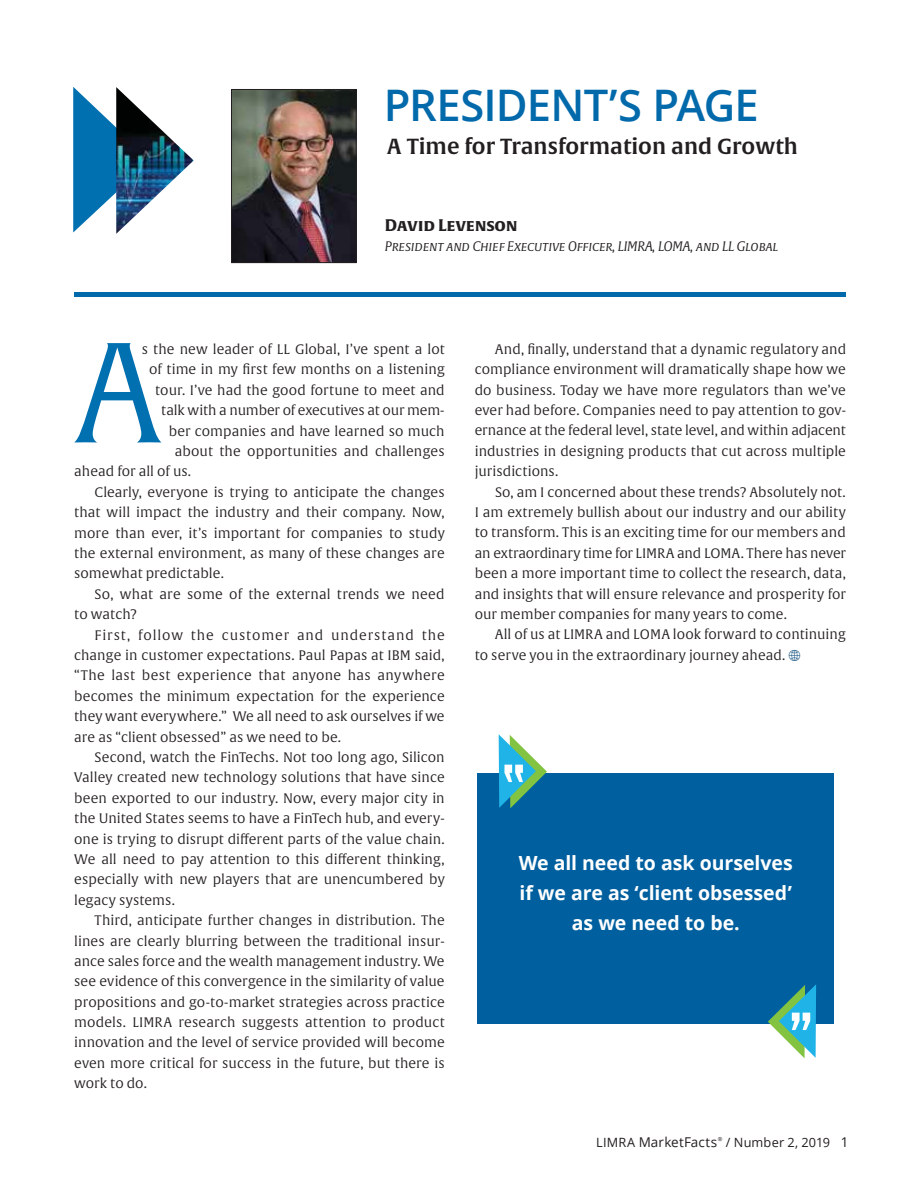
<style>
.page{position:relative;width:918px;height:1188px;background:#fff}
.page>*{position:absolute;margin:0;border:0;box-sizing:border-box;transform-origin:0 0}
.t1{font:139.8px "Alverata Lt";color:#0070b0}
.t2{font:73.8px "Alternate Gothic No 2 BT";color:#fff}
.t3{font:600 43.5px "Open Sans";letter-spacing:-.02em;color:#0269ab}
.t4{font:21.45px "Alverata Sb";color:#231f20}
.t5{font:700 19.5px/30px "Open Sans";color:#fff;text-align:center}
.t6{font:700 16.5px "Alverata";letter-spacing:-.02em;color:#231f20}
.t7{font:13.5px/20.4px "Alverata Lt";letter-spacing:.005em;color:#231f20;text-align:justify}
.t8{font:italic 13.5px "Alverata Lt";letter-spacing:-.02em;color:#231f20}
.t9{font:13.5px "Alverata Lt";letter-spacing:.065em;color:#231f20}
.t10{font:13.5px "Alverata Lt";letter-spacing:-.015em;color:#231f20}
.t11{font:13.5px "Open Sans";letter-spacing:.015em;color:#231f20}
.t12{font:12.75px "Open Sans";letter-spacing:.01em;color:#231f20}
.t13{font:5.7px "Open Sans";color:#231f20}
.s1{font-size:12.75px}
.s2{font-size:13.5px}
</style>
<div class="page">
<img style="left:233px;top:91px;width:121px;height:170px">
<div style="left:231px;top:89px;width:125px;height:174px;border:1px solid #231f20"></div>
<svg style="left:73px;top:87px;width:43px;height:145px"></svg>
<img style="left:116px;top:87px;width:78px;height:147px">
<hr style="left:74px;top:293px;width:772px;height:4px;background:#0269ab">
<div style="left:478px;top:773px;width:356px;height:250px;background:#005f9e"></div>
<svg style="left:768px;top:984px;width:48px;height:74px"></svg>
<svg style="left:499px;top:734px;width:48px;height:74px"></svg>
<h3 class="t3" style="left:384px;top:75px;width:377px">PRESIDENT’S PAGE</h3>
<h3 class="t4" style="left:387px;top:134px;width:412px">A Time for Transformation and Growth</h3>
<p class="t6" style="left:385px;top:216px;width:134px">David Levenson</p>
<p class="t8" style="left:385px;top:239px;width:395px">President and Chief Executive Officer, LIMRA, LOMA, and LL Global</p>
<h1 class="t1" style="left:76px;top:334px;width:87px">A</h1>
<p class="t7" style="left:142px;top:340px;width:304px">s the new leader of LL Global, I’ve spent a lot</p>
<p class="t7" style="left:149px;top:361px;width:297px">of time in my first few months on a listening</p>
<p class="t7" style="left:155px;top:381px;width:291px">tour. I’ve had the good fortune to meet and</p>
<p class="t10" style="left:161px;top:405px;width:285px">talk with a number of executives at our mem-</p>
<p class="t7" style="left:169px;top:422px;width:277px">ber companies and have learned so much</p>
<p class="t7" style="left:175px;top:442px;width:271px">about the opportunities and challenges</p>
<p class="t7" style="left:74px;top:462px;width:118px">ahead for all of us.</p>
<p class="t7" style="left:95px;top:483px;width:352px">Clearly, everyone is trying to anticipate the changes</p>
<p class="t7" style="left:74px;top:503px;width:372px">that will impact the industry and their company. Now,</p>
<p class="t7" style="left:74px;top:524px;width:372px">more than ever, it’s important for companies to study</p>
<p class="t7" style="left:74px;top:544px;width:372px">the external environment, as many of these changes are</p>
<p class="t7" style="left:74px;top:564px;width:151px">somewhat predictable.</p>
<p class="t7" style="left:95px;top:585px;width:352px">So, what are some of the external trends we need</p>
<p class="t7" style="left:74px;top:605px;width:64px">to watch?</p>
<p class="t9" style="left:95px;top:629px;width:352px">First, follow the customer and understand the</p>
<p class="t7" style="left:74px;top:646px;width:372px">change in customer expectations. Paul Papas at IBM said,</p>
<p class="t7" style="left:74px;top:666px;width:372px">“The last best experience that anyone has anywhere</p>
<p class="t7" style="left:74px;top:687px;width:372px">becomes the minimum expectation for the experience</p>
<p class="t7" style="left:74px;top:707px;width:372px">they want everywhere.” We all need to ask ourselves if we</p>
<p class="t7" style="left:74px;top:728px;width:268px">are as “client obsessed” as we need to be.</p>
<p class="t7" style="left:95px;top:748px;width:352px">Second, watch the FinTechs. Not too long ago, Silicon</p>
<p class="t7" style="left:74px;top:768px;width:372px">Valley created new technology solutions that have since</p>
<p class="t7" style="left:74px;top:789px;width:372px">been exported to our industry. Now, every major city in</p>
<p class="t7" style="left:74px;top:809px;width:372px">the United States seems to have a FinTech hub, and every-</p>
<p class="t7" style="left:74px;top:830px;width:372px">one is trying to disrupt different parts of the value chain.</p>
<p class="t7" style="left:74px;top:850px;width:372px">We all need to pay attention to this different thinking,</p>
<p class="t7" style="left:74px;top:870px;width:372px">especially with new players that are unencumbered by</p>
<p class="t7" style="left:74px;top:891px;width:102px">legacy systems.</p>
<p class="t7" style="left:95px;top:911px;width:352px">Third, anticipate further changes in distribution. The</p>
<p class="t7" style="left:74px;top:932px;width:372px">lines are clearly blurring between the traditional insur-</p>
<p class="t7" style="left:74px;top:952px;width:372px">ance sales force and the wealth management industry. We</p>
<p class="t7" style="left:74px;top:972px;width:372px">see evidence of this convergence in the similarity of value</p>
<p class="t7" style="left:74px;top:993px;width:372px">propositions and go-to-market strategies across practice</p>
<p class="t7" style="left:74px;top:1013px;width:372px">models. LIMRA research suggests attention to product</p>
<p class="t7" style="left:74px;top:1034px;width:372px">innovation and the level of service provided will become</p>
<p class="t7" style="left:74px;top:1054px;width:372px">even more critical for success in the future, but there is</p>
<p class="t7" style="left:74px;top:1074px;width:74px">work to do.</p>
<p class="t7" style="left:475px;top:340px;width:373px;text-indent:20px">And, finally, understand that a dynamic regulatory and compliance environment will dramatically shape how we do business. Today we have more regulators than we’ve ever had before. Companies need to pay attention to gov&shy;ernance at the federal level, state level, and within adjacent industries in designing products that cut across multiple jurisdictions.</p>
<p class="t7" style="left:475px;top:483px;width:373px;text-indent:20px">So, am I concerned about these trends? Absolutely not.<br>I am extremely bullish about our industry and our ability to transform. This is an exciting time for our members and an extraordinary time for LIMRA and LOMA. There has never been a more important time to collect the research, data, and insights that will ensure relevance and prosperity for our member companies for many years to come.</p>
<p class="t7" style="left:475px;top:625px;width:373px;line-height:21px;text-indent:20px">All of us at LIMRA and LOMA look forward to continuing to serve you in the extraordinary journey ahead.</p>
<h3 class="t5" style="left:519px;top:848px;width:276px">We all need to ask ourselves if we are as ‘client obsessed’ as we need to be.</h3>
<h2 class="t2" style="left:814px;top:1045px;width:28px;rotate:-180deg">“</h2>
<p class="t11" style="left:596px;top:1133px;width:122px"><span class="s1">LIMRA</span> MarketFacts</p>
<p class="t13" style="left:718px;top:1135px;width:6px">®</p>
<p class="t12" style="left:726px;top:1134px;width:124px">/ Number 2, 2019 <span class="s2">1</span></p>
</div>
